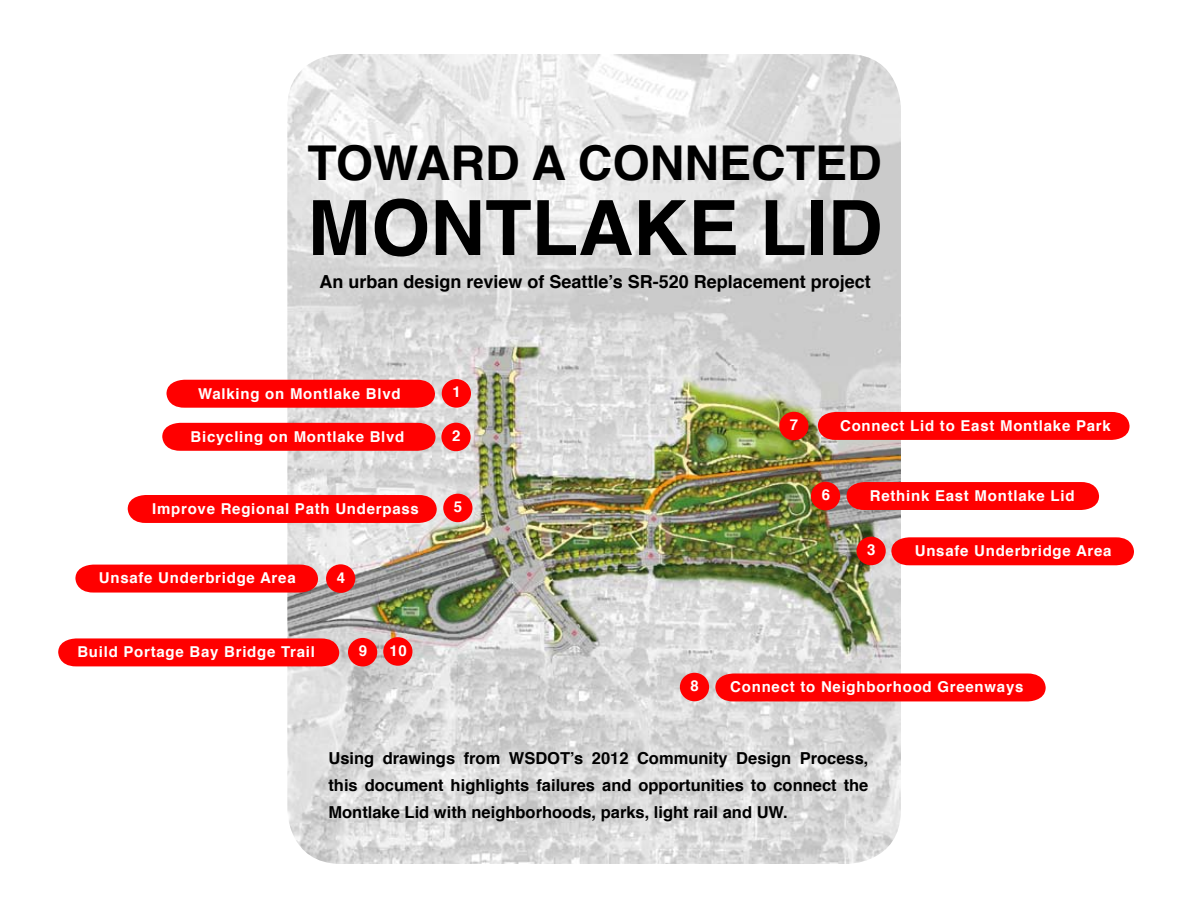
<style>
.page{position:relative;width:1188px;height:918px;background:#fff}
.page>*{position:absolute;margin:0;border:0;box-sizing:border-box;transform-origin:0 0}
.t1{font:700 76.2px "Helvetica";color:#000}
.t2{font:700 48px "Helvetica";color:#000}
.t3{font:700 18px "Helvetica";color:#000}
.t4{font:700 16.5px/27px "Helvetica";color:#000;text-align:justify}
.t5{font:700 15px "Helvetica";letter-spacing:.05em;color:#fff}
</style>
<div class="page">
<img style="left:287px;top:54px;width:614px;height:810px">
<div style="left:166px;top:380px;width:269px;height:28px;background:#f00"></div>
<div style="left:162px;top:423px;width:274px;height:28px;background:#f00"></div>
<div style="left:75px;top:565px;width:243px;height:28px;background:#f00"></div>
<div style="left:715px;top:674px;width:331px;height:27px;background:#f00"></div>
<div style="left:128px;top:495px;width:309px;height:28px;background:#f00"></div>
<div style="left:847px;top:482px;width:252px;height:28px;background:#f00"></div>
<div style="left:818px;top:412px;width:312px;height:28px;background:#f00"></div>
<div style="left:58px;top:638px;width:281px;height:28px;background:#f00"></div>
<div style="left:442px;top:379px;width:29px;height:29px;background:#f00;border-radius:50%"></div>
<div style="left:441px;top:423px;width:30px;height:28px;background:#f00;border-radius:50%"></div>
<div style="left:856px;top:537px;width:30px;height:28px;background:#f00;border-radius:50%"></div>
<div style="left:326px;top:564px;width:29px;height:29px;background:#f00;border-radius:50%"></div>
<div style="left:443px;top:494px;width:29px;height:28px;background:#f00;border-radius:50%"></div>
<div style="left:348px;top:638px;width:29px;height:28px;background:#f00;border-radius:50%"></div>
<div style="left:383px;top:637px;width:29px;height:29px;background:#f00;border-radius:50%"></div>
<div style="left:811px;top:482px;width:29px;height:28px;background:#f00;border-radius:50%"></div>
<div style="left:779px;top:412px;width:29px;height:28px;background:#f00;border-radius:50%"></div>
<div style="left:680px;top:673px;width:29px;height:28px;background:#f00;border-radius:50%"></div>
<div style="left:891px;top:537px;width:243px;height:28px;background:#f00"></div>
<h2 class="t2" style="left:308px;top:124px;width:576px">TOWARD A CONNECTED</h2>
<h1 class="t1" style="left:308px;top:167px;width:577px">MONTLAKE LID</h1>
<p class="t3" style="left:320px;top:267px;width:553px">An urban design review of Seattle’s SR-520 Replacement project</p>
<p class="t5" style="left:198px;top:381px;width:204px">Walking on Montlake Blvd</p>
<p class="t5" style="left:191px;top:424px;width:215px">Bicycling on Montlake Blvd</p>
<p class="t5" style="left:152px;top:497px;width:268px">Improve Regional Path Underpass</p>
<p class="t5" style="left:99px;top:565px;width:198px">Unsafe Underbridge Area</p>
<p class="t5" style="left:337px;top:565px;width:10px">4</p>
<p class="t5" style="left:77px;top:640px;width:239px">Build Portage Bay Bridge Trail</p>
<p class="t5" style="left:359px;top:639px;width:10px">9</p>
<p class="t5" style="left:389px;top:638px;width:19px">10</p>
<p class="t5" style="left:452px;top:380px;width:10px">1</p>
<p class="t5" style="left:452px;top:424px;width:10px">2</p>
<p class="t5" style="left:454px;top:495px;width:10px">5</p>
<p class="t5" style="left:790px;top:413px;width:10px">7</p>
<p class="t5" style="left:840px;top:413px;width:272px">Connect Lid to East Montlake Park</p>
<p class="t5" style="left:822px;top:483px;width:10px">6</p>
<p class="t5" style="left:870px;top:484px;width:206px">Rethink East Montlake Lid</p>
<p class="t5" style="left:867px;top:538px;width:10px">3</p>
<p class="t5" style="left:915px;top:538px;width:198px">Unsafe Underbridge Area</p>
<p class="t5" style="left:691px;top:674px;width:10px">8</p>
<p class="t5" style="left:730px;top:675px;width:295px">Connect to Neighborhood Greenways</p>
<p class="t4" style="left:328px;top:745px;width:542px">Using drawings from WSDOT’s 2012 Community Design Process, this document highlights failures and opportunities to connect the Montlake Lid with neighborhoods, parks, light rail and UW.</p>
</div>
